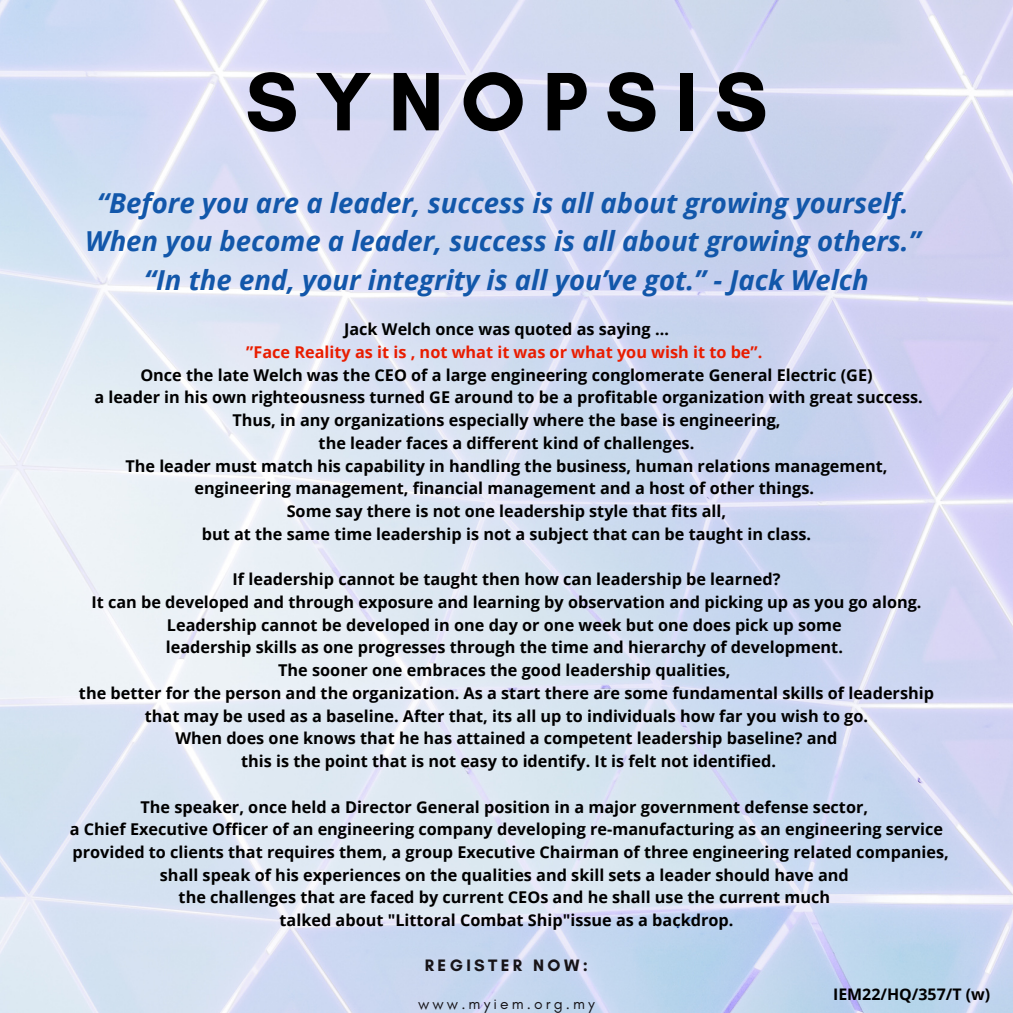
<style>
.page{position:relative;width:1013px;height:1013px;background:#fff}
.page>*{position:absolute;margin:0;border:0;box-sizing:border-box;transform-origin:0 0}
.t1{font:700 84.38px "Glacial Indifference";letter-spacing:.2em;color:#000}
.t2{font:italic 700 27.5px/38.5px "Open Sans";color:#1257aa;text-align:center}
.t3{font:700 16.88px "Glacial Indifference";letter-spacing:.2em;color:#171418}
.t4{font:700 16.25px/22.8px "Open Sans";color:#000;text-align:center}
.t5{font:700 16.25px "Open Sans";color:#e91d00}
.t6{font:700 16px "Open Sans";color:#000}
.t7{font:15.62px "Glacial Indifference";letter-spacing:.2em;color:#171418}
</style>
<div class="page">
<img style="left:0;top:0;width:1012px;height:1012px">
<h1 class="t1" style="left:245px;top:50px;width:524px">SYNOPSIS</h1>
<h2 class="t2" style="left:85px;top:183px;width:837px">“Before you are a leader, success is all about growing yourself.<br>When you become a leader, success is all about growing others.” “In the end, your integrity is all you’ve got.” - Jack Welch</h2>
<p class="t4" style="left:344px;top:317px;width:326px">Jack Welch once was quoted as saying …</p>
<p class="t5" style="left:246px;top:340px;width:517px">”Face Reality as it is , not what it was or what you wish it to be”.</p>
<p class="t4" style="left:94px;top:363px;width:830px">Once the late Welch was the CEO of a large engineering conglomerate General Electric (GE)<br>a leader in his own righteousness turned GE around to be a profitable organization with great success.<br>Thus, in any organizations especially where the base is engineering,<br>the leader faces a different kind of challenges.<br>The leader must match his capability in handling the business, human relations management, engineering management, financial management and a host of other things.<br>Some say there is not one leadership style that fits all,<br>but at the same time leadership is not a subject that can be taught in class.</p>
<p class="t4" style="left:79px;top:567px;width:856px">If leadership cannot be taught then how can leadership be learned?<br>It can be developed and through exposure and learning by observation and picking up as you go along.<br>Leadership cannot be developed in one day or one week but one does pick up some<br>leadership skills as one progresses through the time and hierarchy of development.<br>The sooner one embraces the good leadership qualities,<br>the better for the person and the organization. As a start there are some fundamental skills of leadership that may be used as a baseline. After that, its all up to individuals how far you wish to go.<br>When does one knows that he has attained a competent leadership baseline? and<br>this is the point that is not easy to identify. It is felt not identified.</p>
<p class="t4" style="left:140px;top:794px;width:729px">The speaker, once held a Director General position in a major government defense sector,</p>
<p class="t4" style="left:70px;top:817px;width:874px">a Chief Executive Officer of an engineering company developing re-manufacturing as an engineering service</p>
<p class="t4" style="left:73px;top:840px;width:877px">provided to clients that requires them, a group Executive Chairman of three engineering related companies,</p>
<p class="t4" style="left:160px;top:863px;width:690px">shall speak of his experiences on the qualities and skill sets a leader should have and</p>
<p class="t4" style="left:179px;top:885px;width:653px">the challenges that are faced by current CEOs and he shall use the current much</p>
<p class="t4" style="left:279px;top:908px;width:455px">talked about "Littoral Combat Ship"issue as a backdrop.</p>
<p class="t3" style="left:425px;top:954px;width:164px">REGISTER NOW:</p>
<p class="t7" style="left:418px;top:994px;width:178px">www.myiem.org.my</p>
<p class="t6" style="left:833px;top:982px;width:159px">IEM22/HQ/357/T (w)</p>
</div>
